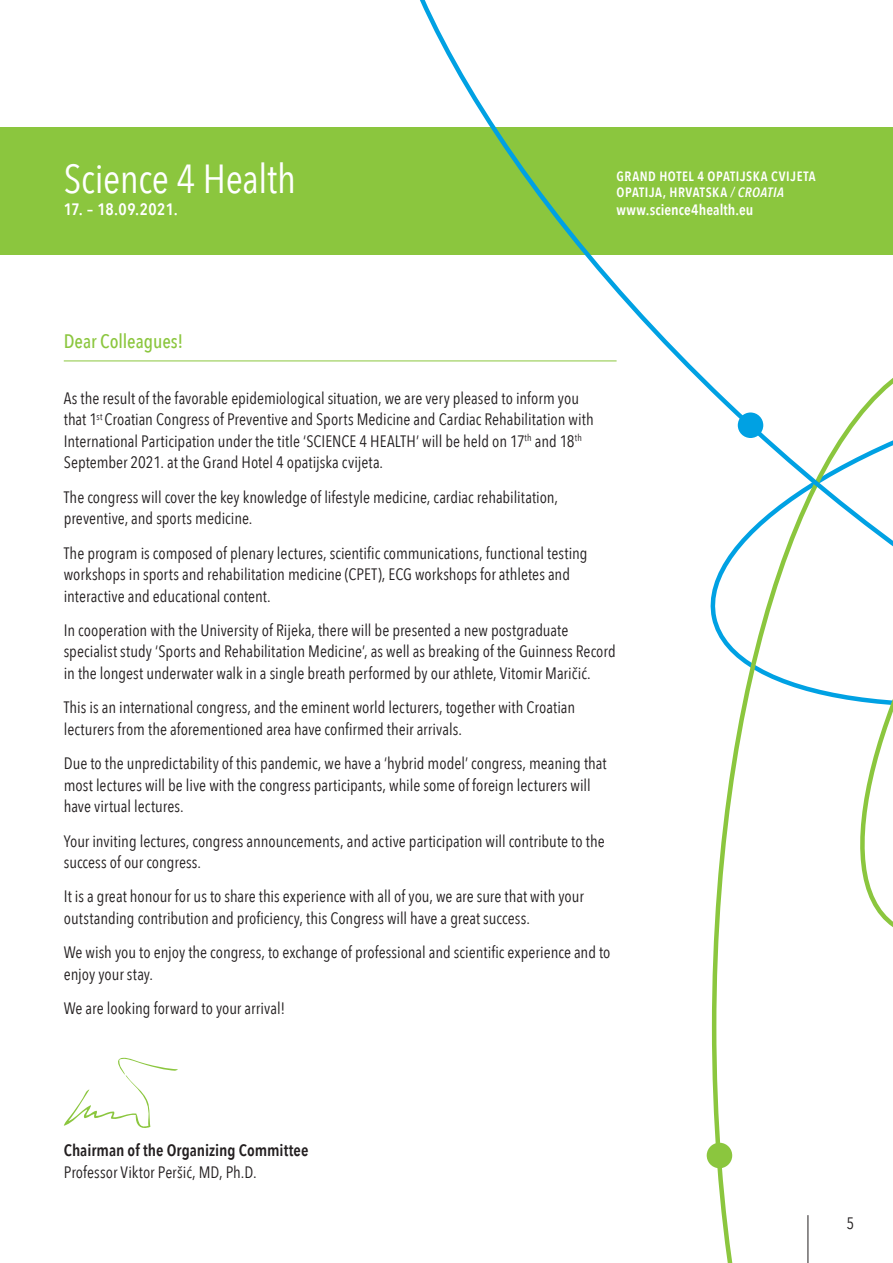
<style>
.page{position:relative;width:893px;height:1263px;background:#fff}
.page>*{position:absolute;margin:0;border:0;box-sizing:border-box;transform-origin:0 0}
.t1{font:40.5px "Avenir Next Condensed";letter-spacing:-.005em;color:#fff}
.t2{font:500 19.5px "Avenir Next Condensed";letter-spacing:-.005em;color:#8bc63e}
.t3{font:16.5px/21.6px "Avenir Next Condensed";color:#231f20}
.t4{font:600 16.5px "Avenir Next Condensed";color:#231f20}
.t5{font:600 16.5px "Avenir Next Condensed";letter-spacing:.02em;color:#fff}
.t6{font:600 15px "Avenir Next Condensed";letter-spacing:.005em;color:#fff}
.t7{font:600 13.5px/16.2px "Avenir Next Condensed";letter-spacing:.04em;color:#fff}
.s1{font-style:italic}
</style>
<div class="page">
<div style="left:0;top:128px;width:893px;height:127px;background:#8bc63e"></div>
<svg style="left:706px;top:1142px;width:27px;height:26px"></svg>
<hr style="left:64px;top:361px;width:553px;height:1px;background:#8bc63e">
<svg style="left:712px;top:793px;width:181px;height:470px"></svg>
<svg style="left:315px;top:0;width:578px;height:793px"></svg>
<svg style="left:64px;top:1057px;width:114px;height:71px"></svg>
<hr style="left:808px;top:1215px;width:1px;height:48px;background:#231f20">
<h1 class="t1" style="left:64px;top:144px;width:234px">Science 4 Health</h1>
<p class="t5" style="left:64px;top:195px;width:116px">17. – 18.09.2021.</p>
<p class="t7" style="left:617px;top:168px;width:200px">GRAND HOTEL 4 OPATIJSKA CVIJETA<br>OPATIJA, HRVATSKA <span class="s1">/ CROATIA</span></p>
<p class="t6" style="left:617px;top:197px;width:138px">www.science4health.eu</p>
<p class="t2" style="left:64px;top:329px;width:121px">Dear Colleagues!</p>
<p class="t3" style="left:64px;top:386px;width:531px">As the result of the favorable epidemiological situation, we are very pleased to inform you that 1<sup>st</sup> Croatian Congress of Preventive and Sports Medicine and Cardiac Rehabilitation with International Participation under the title ‘SCIENCE 4 HEALTH’ will be held on 17<sup>th</sup> and 18<sup>th </sup>September 2021. at the Grand Hotel 4 opatijska cvijeta.</p>
<p class="t3" style="left:64px;top:485px;width:496px">The congress will cover the key knowledge of lifestyle medicine, cardiac rehabilitation, preventive, and sports medicine.</p>
<p class="t3" style="left:64px;top:541px;width:525px">The program is composed of plenary lectures, scientific communications, functional testing workshops in sports and rehabilitation medicine (CPET), ECG workshops for athletes and interactive and educational content.</p>
<p class="t3" style="left:64px;top:618px;width:553px">In cooperation with the University of Rijeka, there will be presented a new postgraduate specialist study ‘Sports and Rehabilitation Medicine’, as well as breaking of the Guinness Record in the longest underwater walk in a single breath performed by our athlete, Vitomir Maričić.</p>
<p class="t3" style="left:64px;top:696px;width:513px">This is an international congress, and the eminent world lecturers, together with Croatian lecturers from the aforementioned area have confirmed their arrivals.</p>
<p class="t3" style="left:64px;top:752px;width:544px">Due to the unpredictability of this pandemic, we have a ‘hybrid model’ congress, meaning that most lectures will be live with the congress participants, while some of foreign lecturers will have virtual lectures.</p>
<p class="t3" style="left:64px;top:829px;width:542px">Your inviting lectures, congress announcements, and active participation will contribute to the success of our congress.</p>
<p class="t3" style="left:64px;top:885px;width:522px">It is a great honour for us to share this experience with all of you, we are sure that with your outstanding contribution and proficiency, this Congress will have a great success.</p>
<p class="t3" style="left:64px;top:941px;width:548px">We wish you to enjoy the congress, to exchange of professional and scientific experience and to enjoy your stay.</p>
<p class="t3" style="left:64px;top:997px;width:223px">We are looking forward to your arrival!</p>
<p class="t4" style="left:64px;top:1136px;width:246px">Chairman of the Organizing Committee</p>
<p class="t3" style="left:64px;top:1160px;width:194px">Professor Viktor Peršić, MD, Ph.D.</p>
<p class="t3" style="left:847px;top:1211px;width:9px">5</p>
</div>
